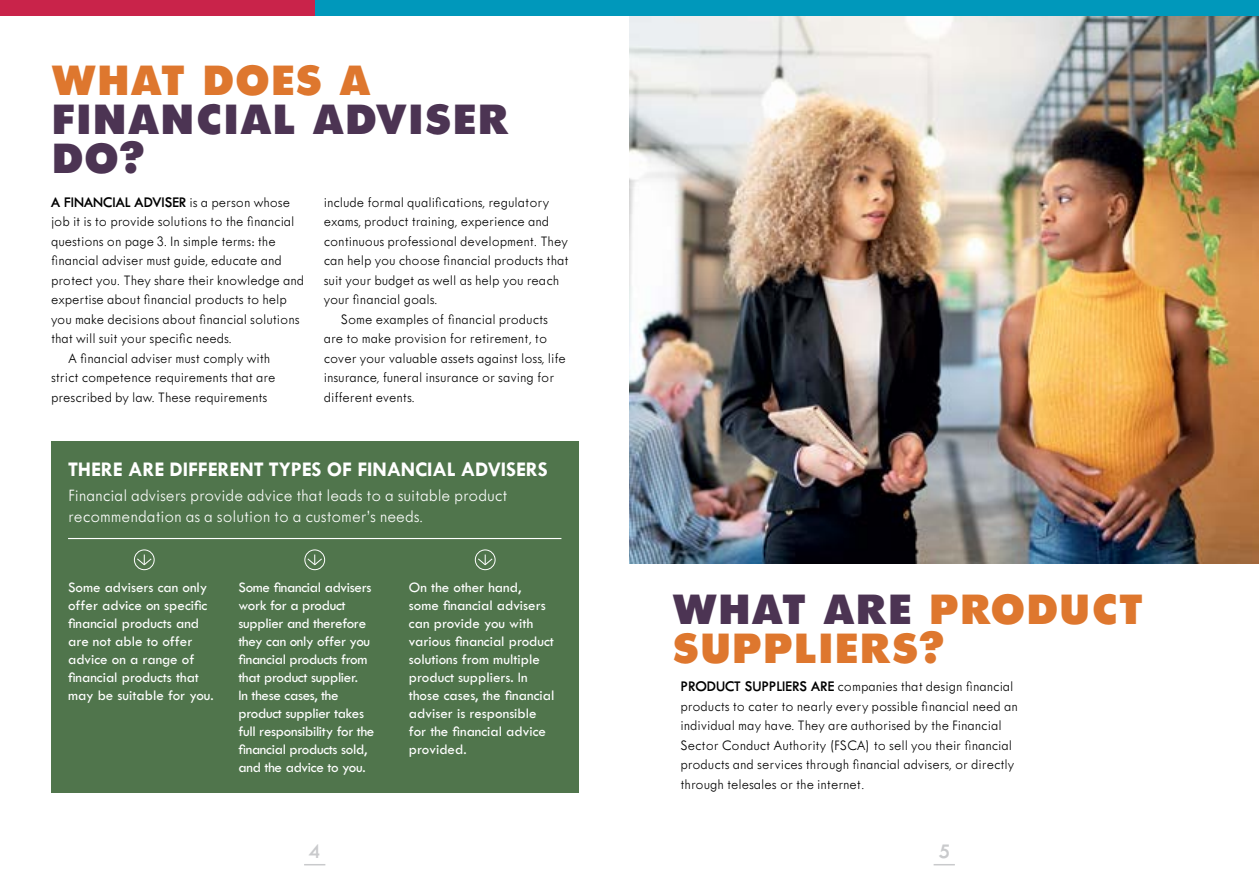
<style>
.page{position:relative;width:1259px;height:893px;background:#fff}
.page>*{position:absolute;margin:0;border:0;box-sizing:border-box;transform-origin:0 0}
.t1{font:800 45px/39px "Tw Cen";color:#de772e}
.t2{font:800 45px/39px "Tw Cen";color:#4c3453}
.t3{font:700 21px "Tw Cen";letter-spacing:-.01em;color:#fff}
.t4{font:600 21px "Tw Cen";color:#c9cacc}
.t5{font:300 18px/21px "Tw Cen";color:#fff}
.t6{font:300 15px/19.5px "Tw Cen";color:#000}
.t7{font:500 15px/18px "Tw Cen";color:#fff}
.t8{font:500 15px/18px "Tw Cen";letter-spacing:-.02em;color:#fff}
.t9{font:600 15px "Tw Cen";color:#000}
.s1{font-weight:300}
.s2{color:#4c3453}
.s3{font-weight:600}
</style>
<div class="page">
<svg style="left:304px;top:864px;width:21px;height:1px"></svg>
<svg style="left:933px;top:864px;width:22px;height:1px"></svg>
<img style="left:629px;top:15px;width:630px;height:548px">
<div style="left:0;top:0;width:1259px;height:15px;background:#0098bb"></div>
<div style="left:0;top:0;width:315px;height:15px;background:#c9234a"></div>
<div style="left:51px;top:441px;width:527px;height:352px;background:#50754c"></div>
<hr style="left:68px;top:538px;width:493px;height:1px;background:#fff">
<svg style="left:137px;top:554px;width:15px;height:12px"></svg>
<div style="left:134px;top:550px;width:20px;height:20px;border:1px solid #fff;border-radius:50%"></div>
<svg style="left:307px;top:554px;width:15px;height:12px"></svg>
<div style="left:305px;top:550px;width:20px;height:20px;border:1px solid #fff;border-radius:50%"></div>
<svg style="left:477px;top:554px;width:16px;height:12px"></svg>
<div style="left:475px;top:550px;width:20px;height:20px;border:1px solid #fff;border-radius:50%"></div>
<h1 class="t1" style="left:51px;top:59px;width:322px">WHAT DOES A</h1>
<h1 class="t2" style="left:51px;top:98px;width:460px">FINANCIAL ADVISER<br>DO?</h1>
<p class="t9" style="left:51px;top:194px;width:241px">A FINANCIAL ADVISER <span class="s1">is a person whose</span></p>
<p class="t6" style="left:51px;top:212px;width:245px">job it is to provide solutions to the financial</p>
<p class="t6" style="left:51px;top:231px;width:226px">questions on page 3. In simple terms: the</p>
<p class="t6" style="left:51px;top:251px;width:232px">financial adviser must guide, educate and</p>
<p class="t6" style="left:51px;top:270px;width:254px">protect you. They share their knowledge and</p>
<p class="t6" style="left:51px;top:290px;width:237px">expertise about financial products to help</p>
<p class="t6" style="left:51px;top:309px;width:250px">you make decisions about financial solutions</p>
<p class="t6" style="left:51px;top:329px;width:182px">that will suit your specific needs.</p>
<p class="t6" style="left:68px;top:348px;width:204px">A financial adviser must comply with</p>
<p class="t6" style="left:51px;top:368px;width:226px">strict competence requirements that are</p>
<p class="t6" style="left:51px;top:387px;width:218px">prescribed by law. These requirements</p>
<p class="t6" style="left:324px;top:192px;width:246px">include formal qualifications, regulatory exams, product training, experience and continuous professional development. They can help you choose financial products that suit your budget as well as help you reach your financial goals.</p>
<p class="t6" style="left:324px;top:309px;width:243px;text-indent:17px">Some examples of financial products are to make provision for retirement, to cover your valuable assets against loss, life insurance, funeral insurance or saving for different events.</p>
<h2 class="t3" style="left:68px;top:457px;width:481px">THERE ARE DIFFERENT TYPES OF FINANCIAL ADVISERS</h2>
<p class="t5" style="left:68px;top:485px;width:441px">Financial advisers provide advice that leads to a suitable product recommendation as a solution to a customer’s needs.</p>
<p class="t7" style="left:68px;top:579px;width:147px">Some advisers can only offer advice on specific financial products and are not able to offer advice on a range of financial products that may be suitable for you.</p>
<p class="t8" style="left:238px;top:579px;width:137px">Some financial advisers work for a product supplier and therefore they can only offer you financial products from that product supplier.<br>In these cases, the product supplier takes full responsibility for the financial products sold, and the advice to you.</p>
<p class="t7" style="left:409px;top:579px;width:147px">On the other hand, some financial advisers can provide you with various financial product solutions from multiple product suppliers. In those cases, the financial adviser is responsible for the financial advice provided.</p>
<h1 class="t1" style="left:672px;top:588px;width:473px"><span class="s2">WHAT ARE</span> PRODUCT<br>SUPPLIERS?</h1>
<p class="t6" style="left:680px;top:677px;width:339px"><span class="s3">PRODUCT SUPPLIERS ARE</span> companies that design financial products to cater to nearly every possible financial need an individual may have. They are authorised by the Financial Sector Conduct Authority (FSCA) to sell you their financial products and services through financial advisers, or directly through telesales or the internet.</p>
<h2 class="t4" style="left:309px;top:840px;width:13px">4</h2>
<h2 class="t4" style="left:938px;top:840px;width:13px">5</h2>
</div>
